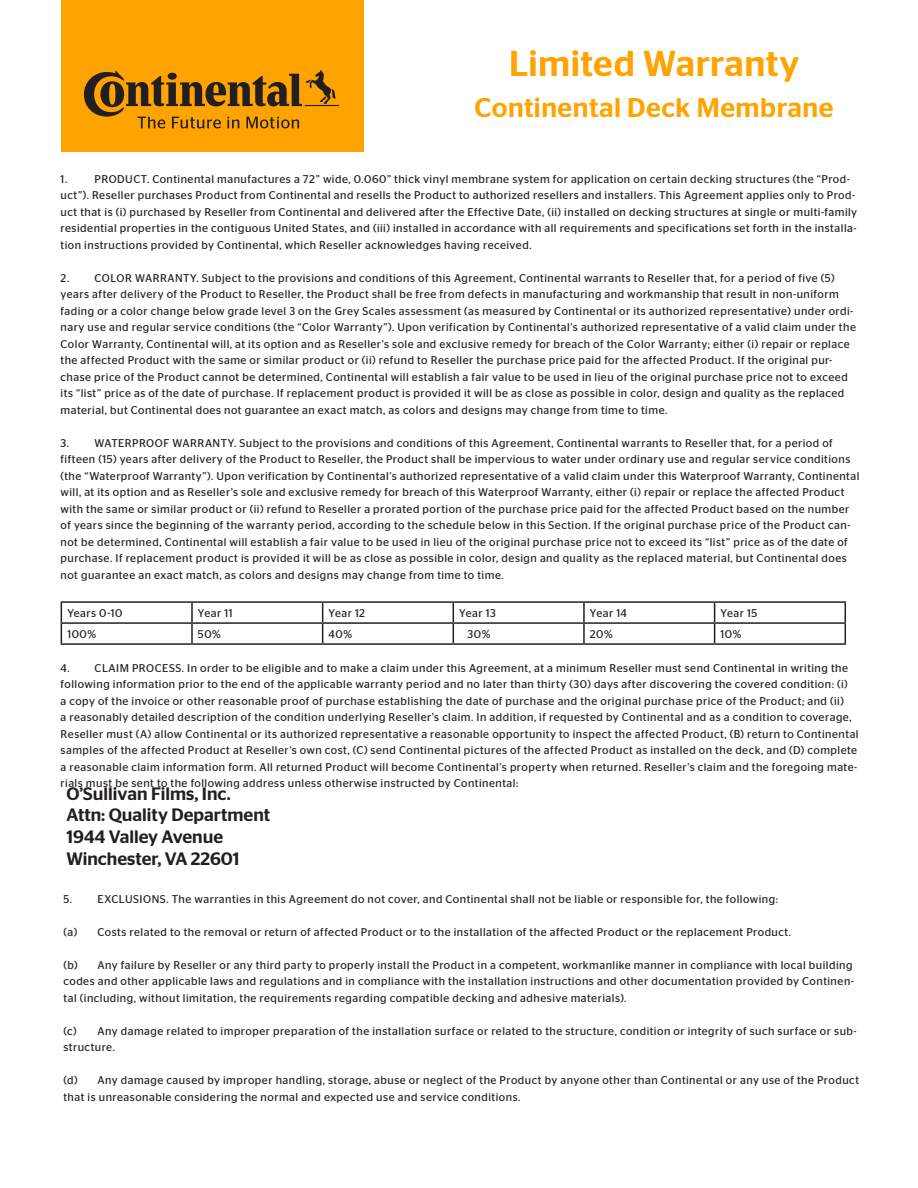
<style>
.page{position:relative;width:918px;height:1188px;background:#fff}
.page>*{position:absolute;margin:0;border:0;box-sizing:border-box;transform-origin:0 0}
.HL_24_29_pt{font:500 36px "Continental Stag Sans LCG";letter-spacing:.01em;color:#ffa300}
.HL_24_29_pt-2{font:500 27px "Continental Stag Sans LCG";letter-spacing:.02em;color:#ffa300}
.t1{font:500 18px "Continental Stag Sans LCG";color:#231f20}
.Table-text_7_5pt{font:11.25px/16.5px "Continental Stag Sans";letter-spacing:.045em;color:#231f20}
</style>
<div class="page">
<div style="left:61px;top:0;width:302px;height:152px;background:#ffa300"></div>
<svg style="left:84px;top:70px;width:255px;height:58px"></svg>
<hr style="left:61px;top:601px;width:131px;height:2px;background:#231f20">
<hr style="left:192px;top:601px;width:131px;height:2px;background:#231f20">
<hr style="left:323px;top:601px;width:130px;height:2px;background:#231f20">
<hr style="left:453px;top:601px;width:131px;height:2px;background:#231f20">
<hr style="left:584px;top:601px;width:131px;height:2px;background:#231f20">
<hr style="left:715px;top:601px;width:131px;height:2px;background:#231f20">
<hr style="left:61px;top:622px;width:131px;height:2px;background:#231f20">
<svg style="left:61px;top:603px;width:1px;height:40px"></svg>
<hr style="left:192px;top:622px;width:131px;height:2px;background:#231f20">
<svg style="left:191px;top:603px;width:2px;height:40px"></svg>
<hr style="left:323px;top:622px;width:130px;height:2px;background:#231f20">
<svg style="left:322px;top:603px;width:1px;height:40px"></svg>
<hr style="left:453px;top:622px;width:131px;height:2px;background:#231f20">
<svg style="left:453px;top:603px;width:1px;height:40px"></svg>
<hr style="left:584px;top:622px;width:131px;height:2px;background:#231f20">
<svg style="left:583px;top:603px;width:2px;height:40px"></svg>
<hr style="left:715px;top:622px;width:131px;height:2px;background:#231f20">
<svg style="left:714px;top:603px;width:1px;height:40px"></svg>
<svg style="left:845px;top:603px;width:1px;height:40px"></svg>
<hr style="left:61px;top:643px;width:131px;height:2px;background:#231f20">
<hr style="left:192px;top:643px;width:131px;height:2px;background:#231f20">
<hr style="left:323px;top:643px;width:130px;height:2px;background:#231f20">
<hr style="left:453px;top:643px;width:131px;height:2px;background:#231f20">
<hr style="left:584px;top:643px;width:131px;height:2px;background:#231f20">
<hr style="left:715px;top:643px;width:131px;height:2px;background:#231f20">
<p class="HL_24_29_pt" style="left:509px;top:38px;width:292px">Limited Warranty</p>
<p class="HL_24_29_pt-2" style="left:475px;top:89px;width:360px">Continental Deck Membrane</p>
<p class="Table-text_7_5pt" style="left:61px;top:171px;width:798px;text-indent:34px">PRODUCT. Continental manufactures a 72” wide, 0.060” thick vinyl membrane system for application on certain decking structures (the “Prod&shy;uct”). Reseller purchases Product from Continental and resells the Product to authorized resellers and installers. This Agreement applies only to Prod&shy;uct that is (i) purchased by Reseller from Continental and delivered after the Effective Date, (ii) installed on decking structures at single or multi-family residential properties in the contiguous United States, and (iii) installed in accordance with all requirements and specifications set forth in the installa&shy;tion instructions provided by Continental, which Reseller acknowledges having received.</p>
<p class="Table-text_7_5pt" style="left:61px;top:270px;width:797px">2. COLOR WARRANTY. Subject to the provisions and conditions of this Agreement, Continental warrants to Reseller that, for a period of five (5) years after delivery of the Product to Reseller, the Product shall be free from defects in manufacturing and workmanship that result in non-uniform fading or a color change below grade level 3 on the Grey Scales assessment (as measured by Continental or its authorized representative) under ordi&shy;nary use and regular service conditions (the “Color Warranty”). Upon verification by Continental’s authorized representative of a valid claim under the Color Warranty, Continental will, at its option and as Reseller’s sole and exclusive remedy for breach of the Color Warranty; either (i) repair or replace the affected Product with the same or similar product or (ii) refund to Reseller the purchase price paid for the affected Product. If the original pur&shy;chase price of the Product cannot be determined, Continental will establish a fair value to be used in lieu of the original purchase price not to exceed its “list” price as of the date of purchase. If replacement product is provided it will be as close as possible in color, design and quality as the replaced material, but Continental does not guarantee an exact match, as colors and designs may change from time to time.</p>
<p class="Table-text_7_5pt" style="left:61px;top:435px;width:800px">3. WATERPROOF WARRANTY. Subject to the provisions and conditions of this Agreement, Continental warrants to Reseller that, for a period of fifteen (15) years after delivery of the Product to Reseller, the Product shall be impervious to water under ordinary use and regular service conditions (the “Waterproof Warranty”). Upon verification by Continental’s authorized representative of a valid claim under this Waterproof Warranty, Continental will, at its option and as Reseller’s sole and exclusive remedy for breach of this Waterproof Warranty, either (i) repair or replace the affected Product with the same or similar product or (ii) refund to Reseller a prorated portion of the purchase price paid for the affected Product based on the number of years since the beginning of the warranty period, according to the schedule below in this Section. If the original purchase price of the Product can&shy;not be determined, Continental will establish a fair value to be used in lieu of the original purchase price not to exceed its “list” price as of the date of purchase. If replacement product is provided it will be as close as possible in color, design and quality as the replaced material, but Continental does not guarantee an exact match, as colors and designs may change from time to time.</p>
<p class="Table-text_7_5pt" style="left:67px;top:605px;width:57px">Years 0-10</p>
<p class="Table-text_7_5pt" style="left:198px;top:605px;width:36px">Year 11</p>
<p class="Table-text_7_5pt" style="left:329px;top:605px;width:38px">Year 12</p>
<p class="Table-text_7_5pt" style="left:459px;top:605px;width:38px">Year 13</p>
<p class="Table-text_7_5pt" style="left:590px;top:605px;width:38px">Year 14</p>
<p class="Table-text_7_5pt" style="left:721px;top:605px;width:38px">Year 15</p>
<p class="Table-text_7_5pt" style="left:67px;top:626px;width:30px">100%</p>
<p class="Table-text_7_5pt" style="left:198px;top:626px;width:24px">50%</p>
<p class="Table-text_7_5pt" style="left:329px;top:626px;width:25px">40%</p>
<p class="Table-text_7_5pt" style="left:468px;top:626px;width:24px">30%</p>
<p class="Table-text_7_5pt" style="left:590px;top:626px;width:24px">20%</p>
<p class="Table-text_7_5pt" style="left:721px;top:626px;width:22px">10%</p>
<p class="Table-text_7_5pt" style="left:61px;top:660px;width:800px">4. CLAIM PROCESS. In order to be eligible and to make a claim under this Agreement, at a minimum Reseller must send Continental in writing the following information prior to the end of the applicable warranty period and no later than thirty (30) days after discovering the covered condition: (i)<br>a copy of the invoice or other reasonable proof of purchase establishing the date of purchase and the original purchase price of the Product; and (ii)<br>a reasonably detailed description of the condition underlying Reseller’s claim. In addition, if requested by Continental and as a condition to coverage, Reseller must (A) allow Continental or its authorized representative a reasonable opportunity to inspect the affected Product, (B) return to Continental samples of the affected Product at Reseller’s own cost, (C) send Continental pictures of the affected Product as installed on the deck, and (D) complete a reasonable claim information form. All returned Product will become Continental’s property when returned. Reseller’s claim and the foregoing mate&shy;rials must be sent to the following address unless otherwise instructed by Continental:</p>
<p class="Table-text_7_5pt" style="left:61px;top:171px;width:8px">1.</p>
<p class="t1" style="left:66px;top:780px;width:166px">O’Sullivan Films, Inc.</p>
<p class="t1" style="left:66px;top:802px;width:205px">Attn: Quality Department</p>
<p class="t1" style="left:66px;top:824px;width:158px">1944 Valley Avenue</p>
<p class="t1" style="left:66px;top:845px;width:175px">Winchester, VA 22601</p>
<p class="Table-text_7_5pt" style="left:63px;top:891px;width:716px">5. EXCLUSIONS. The warranties in this Agreement do not cover, and Continental shall not be liable or responsible for, the following:</p>
<p class="Table-text_7_5pt" style="left:63px;top:924px;width:729px">(a) Costs related to the removal or return of affected Product or to the installation of the affected Product or the replacement Product.</p>
<p class="Table-text_7_5pt" style="left:63px;top:957px;width:792px">(b) Any failure by Reseller or any third party to properly install the Product in a competent, workmanlike manner in compliance with local building codes and other applicable laws and regulations and in compliance with the installation instructions and other documentation provided by Continen&shy;tal (including, without limitation, the requirements regarding compatible decking and adhesive materials).</p>
<p class="Table-text_7_5pt" style="left:63px;top:1023px;width:795px">(c) Any damage related to improper preparation of the installation surface or related to the structure, condition or integrity of such surface or sub&shy;structure.</p>
<p class="Table-text_7_5pt" style="left:63px;top:1072px;width:797px">(d) Any damage caused by improper handling, storage, abuse or neglect of the Product by anyone other than Continental or any use of the Product that is unreasonable considering the normal and expected use and service conditions.</p>
</div>
